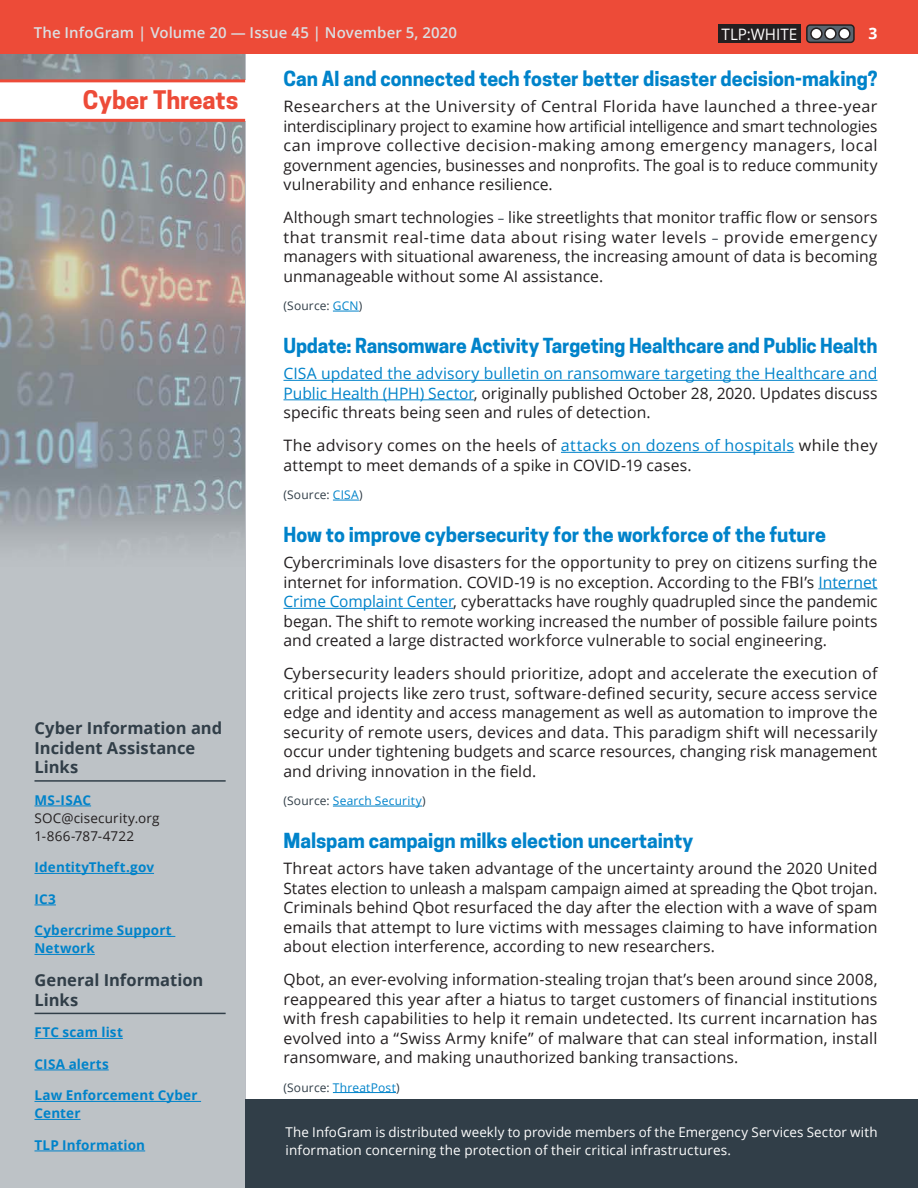
<style>
.page{position:relative;width:918px;height:1188px;background:#fff}
.page>*{position:absolute;margin:0;border:0;box-sizing:border-box;transform-origin:0 0}
.t1{font:700 24px "Cooper Hewitt";letter-spacing:-.005em;color:#ed4b38}
.Subhead{font:700 19.5px "Cooper Hewitt";letter-spacing:-.005em;color:#0083ca}
.Reference_subhead{font:700 16.5px/19.5px "Open Sans";color:#313e48}
.t2{font:15.75px/19.5px "Open Sans";letter-spacing:.005em;color:#231f20;text-align:justify}
.t3{font:15.75px "Open Sans";color:#fff}
.t4{font:700 15.75px "Open Sans";color:#fff}
.Volume_Issue_Number{font:600 15px "Open Sans";letter-spacing:.005em;color:#dbdfe2}
.t5{font:13.5px/18px "Open Sans";letter-spacing:.01em;color:#fff}
.t6{font:700 13.5px/18px "Open Sans";letter-spacing:.01em;color:#0083ca}
.t7{font:13.5px "Open Sans";letter-spacing:.015em;color:#231f20}
.t8{font:12px "Open Sans";letter-spacing:.015em;color:#0083ca}
.t9{font:12px "Open Sans";letter-spacing:.015em;color:#313e48}
.s1{font-size:13.5px;color:#313e48}
.s2{color:#0083ca}
.s3{color:#313e48}
</style>
<div class="page">
<img style="left:0;top:54px;width:245px;height:1134px">
<div style="left:0;top:0;width:918px;height:54px;background:#ed4b38"></div>
<div style="left:0;top:81px;width:245px;height:40px;background:#fff"></div>
<hr style="left:0;top:79px;width:245px;height:3px;background:#ed4b38">
<hr style="left:0;top:119px;width:245px;height:3px;background:#ed4b38">
<div style="left:718px;top:24px;width:83px;height:19px;background:#231f20"></div>
<div style="left:807px;top:25px;width:47px;height:17px;background:#5a6670;border-radius:3px"></div>
<div style="left:806px;top:24px;width:49px;height:19px;border:2px solid #231f20;border-radius:3px"></div>
<div style="left:811px;top:28px;width:11px;height:11px;background:#fff;border-radius:50%"></div>
<div style="left:810px;top:28px;width:13px;height:12px;border:2px solid #231f20;border-radius:50%"></div>
<div style="left:825px;top:28px;width:11px;height:11px;background:#fff;border-radius:50%"></div>
<div style="left:824px;top:28px;width:13px;height:12px;border:2px solid #231f20;border-radius:50%"></div>
<div style="left:839px;top:28px;width:11px;height:11px;background:#fff;border-radius:50%"></div>
<div style="left:838px;top:28px;width:13px;height:12px;border:2px solid #231f20;border-radius:50%"></div>
<div style="left:245px;top:1099px;width:673px;height:89px;background:#313e48"></div>
<svg style="left:333px;top:311px;width:26px;height:1px"></svg>
<hr style="left:284px;top:380px;width:594px;height:1px;background:#0083ca">
<hr style="left:284px;top:399px;width:190px;height:1px;background:#0083ca">
<hr style="left:561px;top:452px;width:233px;height:1px;background:#0083ca">
<svg style="left:333px;top:500px;width:26px;height:1px"></svg>
<hr style="left:818px;top:588px;width:59px;height:1px;background:#0083ca">
<hr style="left:284px;top:608px;width:169px;height:1px;background:#0083ca">
<hr style="left:333px;top:806px;width:89px;height:1px;background:#0083ca">
<hr style="left:333px;top:1092px;width:63px;height:1px;background:#0083ca">
<hr style="left:34px;top:780px;width:192px;height:2px;background:#313e48">
<hr style="left:34px;top:806px;width:57px;height:1px;background:#0083ca">
<hr style="left:34px;top:873px;width:120px;height:1px;background:#0083ca">
<svg style="left:34px;top:905px;width:22px;height:1px"></svg>
<hr style="left:34px;top:936px;width:141px;height:1px;background:#0083ca">
<hr style="left:34px;top:954px;width:61px;height:1px;background:#0083ca">
<hr style="left:34px;top:1013px;width:192px;height:1px;background:#313e48">
<hr style="left:34px;top:1038px;width:89px;height:1px;background:#0083ca">
<hr style="left:34px;top:1070px;width:75px;height:1px;background:#0083ca">
<hr style="left:34px;top:1101px;width:167px;height:1px;background:#0083ca">
<hr style="left:34px;top:1119px;width:47px;height:1px;background:#0083ca">
<hr style="left:34px;top:1151px;width:111px;height:1px;background:#0083ca">
<p class="Volume_Issue_Number" style="left:34px;top:23px;width:425px">The InfoGram | Volume 20 — Issue 45 | November 5, 2020</p>
<p class="t3" style="left:722px;top:23px;width:77px">TLP:WHITE</p>
<p class="t4" style="left:869px;top:22px;width:10px">3</p>
<p class="t1" style="left:83px;top:86px;width:157px">Cyber Threats</p>
<p class="Reference_subhead" style="left:34px;top:718px;width:189px">Cyber Information and<br>Incident Assistance<br>Links</p>
<p class="t6" style="left:34px;top:791px;width:58px">MS-ISAC</p>
<p class="t7" style="left:34px;top:809px;width:127px">SOC@cisecurity.org</p>
<p class="t7" style="left:34px;top:827px;width:101px">1-866-787-4722</p>
<p class="t6" style="left:34px;top:858px;width:121px">IdentityTheft.gov</p>
<p class="t6" style="left:34px;top:890px;width:23px">IC3</p>
<p class="t6" style="left:34px;top:921px;width:139px">Cybercrime Support<br>Network</p>
<p class="Reference_subhead" style="left:34px;top:970px;width:170px">General Information<br>Links</p>
<p class="t6" style="left:34px;top:1023px;width:90px">FTC scam list</p>
<p class="t6" style="left:34px;top:1055px;width:76px">CISA alerts</p>
<p class="t6" style="left:34px;top:1086px;width:165px">Law Enforcement Cyber<br>Center</p>
<p class="t6" style="left:34px;top:1136px;width:112px">TLP Information</p>
<h1 class="Subhead" style="left:284px;top:67px;width:596px">Can AI and connected tech foster better disaster decision-making?</h1>
<p class="t2" style="left:284px;top:96px;width:596px">Researchers at the University of Central Florida have launched a three-year interdisciplinary project to examine how artificial intelligence and smart technologies can improve collective decision-making among emergency managers, local government agencies, businesses and nonprofits. The goal is to reduce community vulnerability and enhance resilience.</p>
<p class="t2" style="left:284px;top:207px;width:595px">Although smart technologies <span class="s1">–</span> like streetlights that monitor traffic flow or sensors that transmit real-time data about rising water levels <span class="s1">–</span> provide emergency managers with situational awareness, the increasing amount of data is becoming unmanageable without some AI assistance.</p>
<p class="t9" style="left:284px;top:298px;width:80px">(Source: <span class="s2">GCN</span>)</p>
<h1 class="Subhead" style="left:284px;top:334px;width:596px">Update: Ransomware Activity Targeting Healthcare and Public Health</h1>
<p class="t2" style="left:284px;top:363px;width:596px"><span class="s2">CISA updated the advisory bulletin on ransomware targeting the Healthcare and Public Health (HPH) Sector</span>, originally published October 28, 2020. Updates discuss specific threats being seen and rules of detection.</p>
<p class="t2" style="left:284px;top:435px;width:596px">The advisory comes on the heels of <span class="s2">attacks on dozens of hospitals</span> while they</p>
<p class="t2" style="left:283px;top:455px;width:410px">attempt to meet demands of a spike in COVID-19 cases.</p>
<p class="t9" style="left:283px;top:487px;width:81px">(Source: <span class="s2">CISA</span>)</p>
<h1 class="Subhead" style="left:283px;top:523px;width:544px">How to improve cybersecurity for the workforce of the future</h1>
<p class="t2" style="left:283px;top:552px;width:596px">Cybercriminals love disasters for the opportunity to prey on citizens surfing the internet for information. COVID-19 is no exception. According to the FBI’s <span class="s2">Internet</span></p>
<p class="t2" style="left:283px;top:591px;width:596px"><span class="s2">Crime Complaint Center</span>, cyberattacks have roughly quadrupled since the pandemic began. The shift to remote working increased the number of possible failure points and created a large distracted workforce vulnerable to social engineering.</p>
<p class="t2" style="left:283px;top:663px;width:596px">Cybersecurity leaders should prioritize, adopt and accelerate the execution of critical projects like zero trust, software-defined security, secure access service edge and identity and access management as well as automation to improve the security of remote users, devices and data. This paradigm shift will necessarily occur under tightening budgets and scarce resources, changing risk management and driving innovation in the field.</p>
<p class="t8" style="left:283px;top:793px;width:144px"><span class="s3">(Source:</span> Search Security<span class="s3">)</span></p>
<h1 class="Subhead" style="left:283px;top:829px;width:411px">Malspam campaign milks election uncertainty</h1>
<p class="t2" style="left:283px;top:858px;width:596px">Threat actors have taken advantage of the uncertainty around the 2020 United States election to unleash a malspam campaign aimed at spreading the Qbot trojan.<br>Criminals behind Qbot resurfaced the day after the election with a wave of spam emails that attempt to lure victims with messages claiming to have information about election interference, according to new researchers.</p>
<p class="t2" style="left:283px;top:969px;width:596px">Qbot, an ever-evolving information-stealing trojan that’s been around since 2008, reappeared this year after a hiatus to target customers of financial institutions with fresh capabilities to help it remain undetected. Its current incarnation has evolved into a “Swiss Army knife” of malware that can steal information, install ransomware, and making unauthorized banking transactions.</p>
<p class="t8" style="left:283px;top:1079px;width:118px"><span class="s3">(Source:</span> ThreatPost<span class="s3">)</span></p>
<p class="t5" style="left:286px;top:1123px;width:593px">The InfoGram is distributed weekly to provide members of the Emergency Services Sector with information concerning the protection of their critical infrastructures.</p>
</div>
